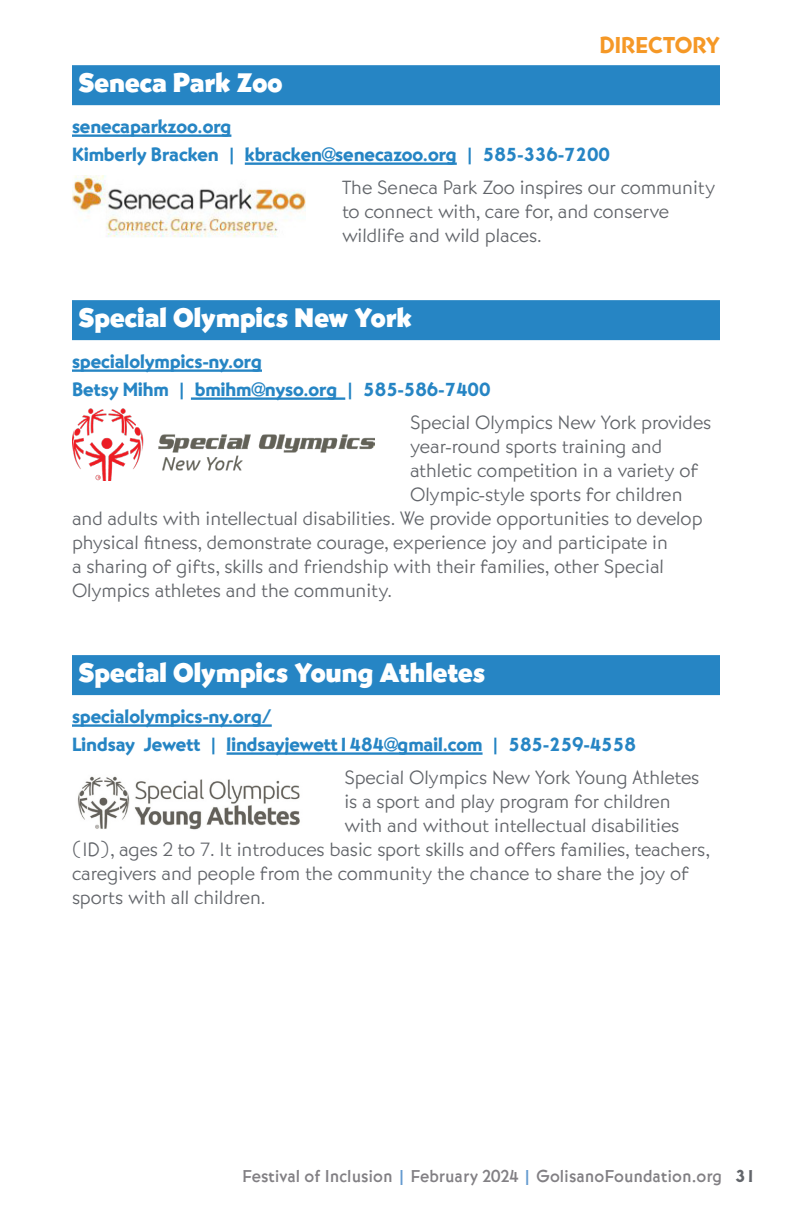
<style>
.page{position:relative;width:792px;height:1224px;background:#fff}
.page>*{position:absolute;margin:0;border:0;box-sizing:border-box;transform-origin:0 0}
.Dir_Organization{font:28px "Bernhard Got URW Ext Hea";letter-spacing:.01em;color:#fff}
.t1{font:24px "Bernhard Got URW Hea";color:#f59826}
.Dir_Description{font:300 20px/24px "Bernhard Got URW";color:#62656a}
.dir_contacts{font:20px "Bernhard Got URW Hea";color:#2685c4}
.t2{font:500 18px "Bernhard Got URW";color:#828084}
.s1{color:#659bd0}
.s2{font-family:"Bernhard Got URW Hea";font-weight:400;color:#62656a}
</style>
<div class="page">
<div style="left:72px;top:65px;width:648px;height:40px;background:#2685c4"></div>
<hr style="left:72px;top:134px;width:159px;height:3px;background:#2685c4">
<hr style="left:245px;top:162px;width:212px;height:3px;background:#2685c4">
<div style="left:72px;top:300px;width:648px;height:40px;background:#2685c4"></div>
<hr style="left:72px;top:369px;width:190px;height:3px;background:#2685c4">
<hr style="left:191px;top:397px;width:154px;height:3px;background:#2685c4">
<div style="left:72px;top:655px;width:648px;height:40px;background:#2685c4"></div>
<hr style="left:72px;top:724px;width:200px;height:3px;background:#2685c4">
<hr style="left:227px;top:752px;width:256px;height:3px;background:#2685c4">
<img style="left:77px;top:776px;width:223px;height:54px">
<img style="left:72px;top:409px;width:302px;height:72px">
<img style="left:72px;top:176px;width:234px;height:61px">
<p class="t1" style="left:600px;top:30px;width:122px">DIRECTORY</p>
<p class="Dir_Organization" style="left:78px;top:66px;width:206px">Seneca Park Zoo</p>
<p class="dir_contacts" style="left:72px;top:114px;width:161px">senecaparkzoo.org</p>
<p class="dir_contacts" style="left:72px;top:142px;width:540px">Kimberly Bracken | kbracken@senecazoo.org | 585-336-7200</p>
<p class="Dir_Description" style="left:342px;top:176px;width:375px">The Seneca Park Zoo inspires our community to connect with, care for, and conserve wildlife and wild places.</p>
<p class="Dir_Organization" style="left:78px;top:301px;width:335px">Special Olympics New York</p>
<p class="dir_contacts" style="left:72px;top:349px;width:191px">specialolympics-ny.org</p>
<p class="dir_contacts" style="left:72px;top:377px;width:420px">Betsy Mihm | bmihm@nyso.org | 585-586-7400</p>
<p class="Dir_Description" style="left:410px;top:411px;width:303px">Special Olympics New York provides</p>
<p class="Dir_Description" style="left:410px;top:435px;width:254px">year-round sports training and</p>
<p class="Dir_Description" style="left:410px;top:459px;width:290px">athletic competition in a variety of</p>
<p class="Dir_Description" style="left:410px;top:483px;width:274px">Olympic-style sports for children</p>
<p class="Dir_Description" style="left:72px;top:507px;width:632px">and adults with intellectual disabilities. We provide opportunities to develop</p>
<p class="Dir_Description" style="left:72px;top:531px;width:597px">physical fitness, demonstrate courage, experience joy and participate in</p>
<p class="Dir_Description" style="left:72px;top:555px;width:594px">a sharing of gifts, skills and friendship with their families, other Special</p>
<p class="Dir_Description" style="left:72px;top:579px;width:322px">Olympics athletes and the community.</p>
<p class="Dir_Organization" style="left:78px;top:656px;width:409px">Special Olympics Young Athletes</p>
<p class="dir_contacts" style="left:72px;top:704px;width:201px">specialolympics-ny.org/</p>
<p class="dir_contacts" style="left:72px;top:732px;width:565px">Lindsay Jewett | lindsayjewett1484@gmail.com | 585-259-4558</p>
<p class="Dir_Description" style="left:344px;top:766px;width:357px">Special Olympics New York Young Athletes</p>
<p class="Dir_Description" style="left:344px;top:790px;width:328px">is a sport and play program for children</p>
<p class="Dir_Description" style="left:344px;top:814px;width:337px">with and without intellectual disabilities</p>
<p class="Dir_Description" style="left:72px;top:838px;width:639px">(ID), ages 2 to 7. It introduces basic sport skills and offers families, teachers,</p>
<p class="Dir_Description" style="left:72px;top:862px;width:618px">caregivers and people from the community the chance to share the joy of</p>
<p class="Dir_Description" style="left:72px;top:886px;width:195px">sports with all children.</p>
<p class="t2" style="left:242px;top:1166px;width:515px">Festival of Inclusion <span class="s1">|</span> February 2024 <span class="s1">|</span> GolisanoFoundation.org <span class="s2">31</span></p>
</div>
